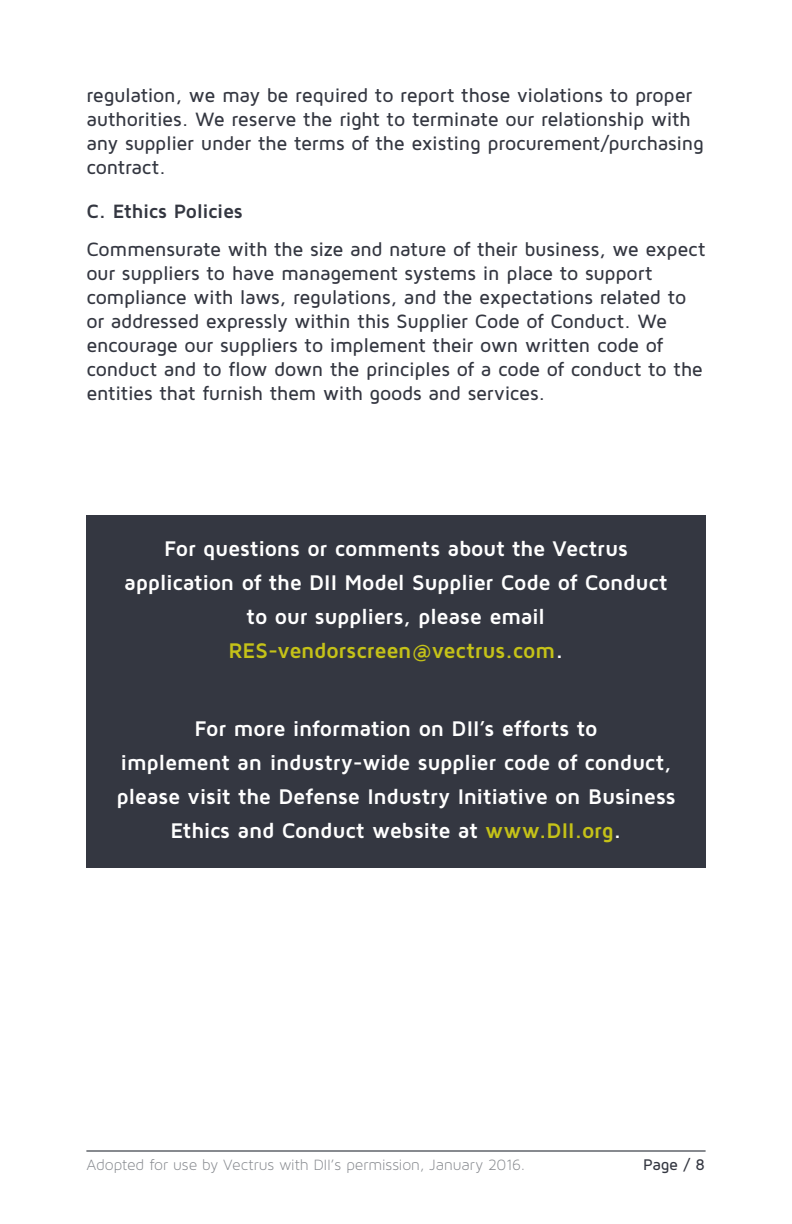
<style>
.page{position:relative;width:792px;height:1224px;background:#fff}
.page>*{position:absolute;margin:0;border:0;box-sizing:border-box;transform-origin:0 0}
.t1{font:700 22px/34px "Maven Pro";letter-spacing:-.015em;color:#fff;text-align:center}
.t2{font:500 20px/24px "Maven Pro";letter-spacing:-.015em;color:#343741}
.t3{font:700 20px "Maven Pro";letter-spacing:-.015em;color:#343741}
.t4{font:16px "Maven Pro Light 300";letter-spacing:-.005em;color:#878a8f}
.t5{font:500 16px "Maven Pro";color:#343741}
.s1{color:#c5c218}
</style>
<div class="page">
<hr style="left:86px;top:1150px;width:620px;height:2px;background:#878a8f">
<div style="left:86px;top:515px;width:620px;height:353px;background:#343741"></div>
<p class="t2" style="left:86px;top:83px;width:619px">regulation, we may be required to report those violations to proper authorities. We reserve the right to terminate our relationship with any supplier under the terms of the existing procurement/purchasing contract.</p>
<p class="t3" style="left:86px;top:198px;width:158px">C. Ethics Policies</p>
<p class="t2" style="left:86px;top:236px;width:621px">Commensurate with the size and nature of their business, we expect our suppliers to have management systems in place to support compliance with laws, regulations, and the expectations related to or addressed expressly within this Supplier Code of Conduct. We encourage our suppliers to implement their own written code of conduct and to flow down the principles of a code of conduct to the entities that furnish them with goods and services.</p>
<p class="t1" style="left:124px;top:531px;width:545px">For questions or comments about the Vectrus application of the DII Model Supplier Code of Conduct to our suppliers, please email <span class="s1">RES-vendorscreen@vectrus.com</span>.</p>
<p class="t1" style="left:116px;top:711px;width:561px">For more information on DII’s efforts to<br>implement an industry-wide supplier code of conduct, please visit the Defense Industry Initiative on Business Ethics and Conduct website at <span class="s1">www.DII.org</span>.</p>
<p class="t4" style="left:86px;top:1156px;width:440px">Adopted for use by Vectrus with DII’s permission, January 2016.</p>
<p class="t5" style="left:643px;top:1155px;width:63px">Page / 8</p>
</div>
